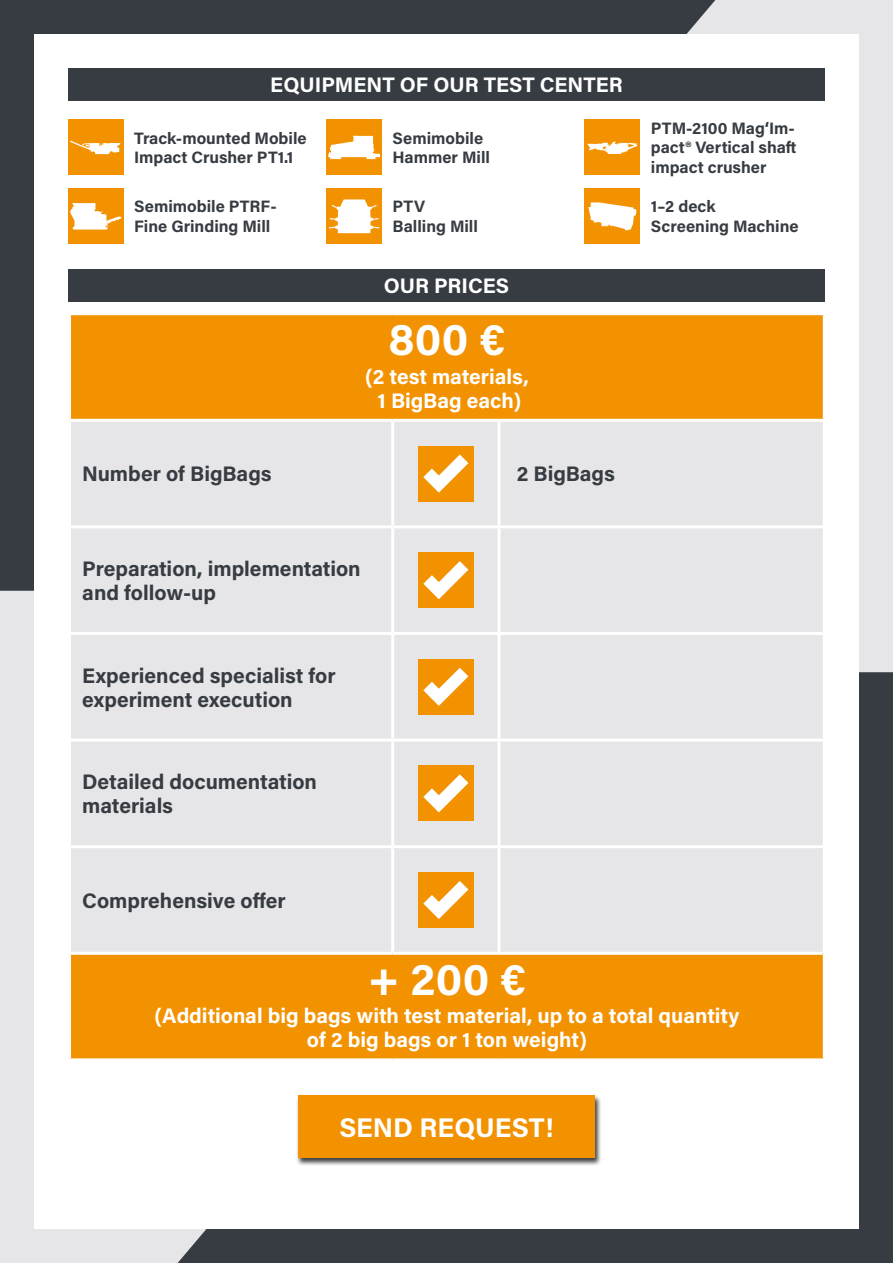
<style>
.page{position:relative;width:893px;height:1263px;background:#e6e5e7}
.page>*{position:absolute;margin:0;border:0;box-sizing:border-box;transform-origin:0 0}
.t1{font:700 45px "Acumin Pro";letter-spacing:.005em;color:#fff}
.t2{font:700 27px "Acumin Pro";color:#fff}
.t3{font:700 21px/24px "Acumin Pro";color:#363c42}
.t4{font:700 21px/24px "Acumin Pro";color:#fff;text-align:center}
.t5{font:700 16.5px/19.8px "Acumin Pro";color:#363c42}
</style>
<div class="page">
<div style="left:0;top:0;width:715px;height:591px;background:#363c42"></div>
<div style="left:178px;top:672px;width:715px;height:591px;background:#363c42"></div>
<div style="left:34px;top:34px;width:825px;height:1195px;background:#fff"></div>
<div style="left:295px;top:1095px;width:307px;height:71px;background:#000;opacity:.75"></div>
<div style="left:298px;top:1095px;width:297px;height:63px;background:#f39200"></div>
<div style="left:68px;top:68px;width:757px;height:32px;background:#363c42"></div>
<div style="left:68px;top:120px;width:56px;height:55px;background:#f39200"></div>
<svg style="left:70px;top:141px;width:50px;height:13px"></svg>
<div style="left:326px;top:120px;width:56px;height:55px;background:#f39200"></div>
<svg style="left:328px;top:136px;width:52px;height:23px"></svg>
<div style="left:585px;top:120px;width:55px;height:55px;background:#f39200"></div>
<svg style="left:587px;top:141px;width:51px;height:13px"></svg>
<div style="left:585px;top:188px;width:55px;height:56px;background:#f39200"></div>
<svg style="left:588px;top:202px;width:48px;height:28px"></svg>
<div style="left:326px;top:188px;width:56px;height:56px;background:#f39200"></div>
<svg style="left:329px;top:199px;width:50px;height:34px"></svg>
<div style="left:68px;top:188px;width:56px;height:56px;background:#f39200"></div>
<svg style="left:70px;top:203px;width:51px;height:27px"></svg>
<div style="left:68px;top:269px;width:757px;height:33px;background:#363c42"></div>
<div style="left:70px;top:314px;width:754px;height:106px;background:#f39200"></div>
<div style="left:71px;top:422px;width:752px;height:530px;background:#e6e5e7"></div>
<div style="left:70px;top:953px;width:754px;height:107px;background:#f39200"></div>
<hr style="left:68px;top:312px;width:325px;height:3px;background:#fff">
<hr style="left:68px;top:315px;width:3px;height:104px;background:#fff">
<hr style="left:393px;top:312px;width:106px;height:3px;background:#fff">
<hr style="left:499px;top:312px;width:327px;height:3px;background:#fff">
<hr style="left:823px;top:315px;width:3px;height:104px;background:#fff">
<hr style="left:68px;top:419px;width:325px;height:3px;background:#fff">
<hr style="left:393px;top:419px;width:106px;height:3px;background:#fff">
<hr style="left:499px;top:419px;width:327px;height:3px;background:#fff">
<hr style="left:68px;top:952px;width:325px;height:3px;background:#fff">
<hr style="left:68px;top:955px;width:3px;height:103px;background:#fff">
<hr style="left:393px;top:952px;width:106px;height:3px;background:#fff">
<hr style="left:499px;top:952px;width:324px;height:3px;background:#fff">
<hr style="left:68px;top:1058px;width:325px;height:3px;background:#fff">
<hr style="left:393px;top:1058px;width:106px;height:3px;background:#fff">
<hr style="left:499px;top:1058px;width:327px;height:3px;background:#fff">
<hr style="left:391px;top:422px;width:3px;height:103px;background:#fff">
<hr style="left:497px;top:422px;width:3px;height:103px;background:#fff">
<hr style="left:71px;top:525px;width:322px;height:3px;background:#fff">
<hr style="left:393px;top:525px;width:106px;height:3px;background:#fff">
<hr style="left:391px;top:528px;width:3px;height:104px;background:#fff">
<hr style="left:499px;top:525px;width:324px;height:3px;background:#fff">
<hr style="left:497px;top:528px;width:3px;height:104px;background:#fff">
<hr style="left:71px;top:632px;width:322px;height:3px;background:#fff">
<hr style="left:393px;top:632px;width:106px;height:3px;background:#fff">
<hr style="left:391px;top:635px;width:3px;height:104px;background:#fff">
<hr style="left:499px;top:632px;width:324px;height:3px;background:#fff">
<hr style="left:497px;top:635px;width:3px;height:104px;background:#fff">
<hr style="left:71px;top:739px;width:322px;height:3px;background:#fff">
<hr style="left:393px;top:739px;width:106px;height:3px;background:#fff">
<hr style="left:391px;top:742px;width:3px;height:103px;background:#fff">
<hr style="left:499px;top:739px;width:324px;height:3px;background:#fff">
<hr style="left:497px;top:742px;width:3px;height:103px;background:#fff">
<hr style="left:71px;top:845px;width:322px;height:3px;background:#fff">
<hr style="left:393px;top:845px;width:106px;height:3px;background:#fff">
<hr style="left:391px;top:848px;width:3px;height:104px;background:#fff">
<hr style="left:499px;top:845px;width:327px;height:3px;background:#fff">
<hr style="left:497px;top:848px;width:3px;height:104px;background:#fff">
<hr style="left:823px;top:953px;width:3px;height:105px;background:#fff">
<div style="left:418px;top:446px;width:56px;height:55px;background:#f39200"></div>
<svg style="left:423px;top:454px;width:45px;height:39px"></svg>
<div style="left:418px;top:552px;width:56px;height:56px;background:#f39200"></div>
<svg style="left:423px;top:561px;width:45px;height:38px"></svg>
<div style="left:418px;top:659px;width:56px;height:56px;background:#f39200"></div>
<svg style="left:423px;top:668px;width:45px;height:38px"></svg>
<div style="left:418px;top:766px;width:56px;height:55px;background:#f39200"></div>
<svg style="left:423px;top:774px;width:45px;height:38px"></svg>
<div style="left:418px;top:872px;width:56px;height:56px;background:#f39200"></div>
<svg style="left:423px;top:881px;width:45px;height:38px"></svg>
<p class="t4" style="left:270px;top:72px;width:354px">EQUIPMENT OF OUR TEST CENTER</p>
<p class="t5" style="left:134px;top:127px;width:174px">Track-mounted Mobile<br>Impact Crusher PT1.1</p>
<p class="t5" style="left:393px;top:127px;width:99px">Semimobile<br>Hammer Mill</p>
<p class="t5" style="left:651px;top:117px;width:147px;text-align:justify">PTM-2100 Mag‘Im&shy;pact® Vertical shaft impact crusher</p>
<p class="t5" style="left:651px;top:196px;width:149px">1–2 deck<br>Screening Machine</p>
<p class="t5" style="left:134px;top:196px;width:144px">Semimobile PTRF-<br>Fine Grinding Mill</p>
<p class="t5" style="left:393px;top:196px;width:87px">PTV<br>Balling Mill</p>
<p class="t4" style="left:384px;top:273px;width:127px">OUR PRICES</p>
<h1 class="t1" style="left:389px;top:308px;width:118px">800 €</h1>
<p class="t4" style="left:365px;top:363px;width:165px">(2 test materials,<br>1 BigBag each)</p>
<p class="t3" style="left:82px;top:461px;width:191px">Number of BigBags</p>
<p class="t3" style="left:517px;top:461px;width:100px">2 BigBags</p>
<p class="t3" style="left:82px;top:556px;width:280px">Preparation, implementation and follow-up</p>
<p class="t3" style="left:82px;top:662px;width:255px">Experienced specialist for experiment execution</p>
<p class="t3" style="left:82px;top:769px;width:236px">Detailed documentation materials</p>
<p class="t3" style="left:82px;top:887px;width:205px">Comprehensive offer</p>
<h1 class="t1" style="left:368px;top:947px;width:160px">+ 200 €</h1>
<p class="t4" style="left:154px;top:1003px;width:586px">(Additional big bags with test material, up to a total quantity of 2 big bags or 1 ton weight)</p>
<h2 class="t2" style="left:339px;top:1108px;width:216px">SEND REQUEST!</h2>
</div>
